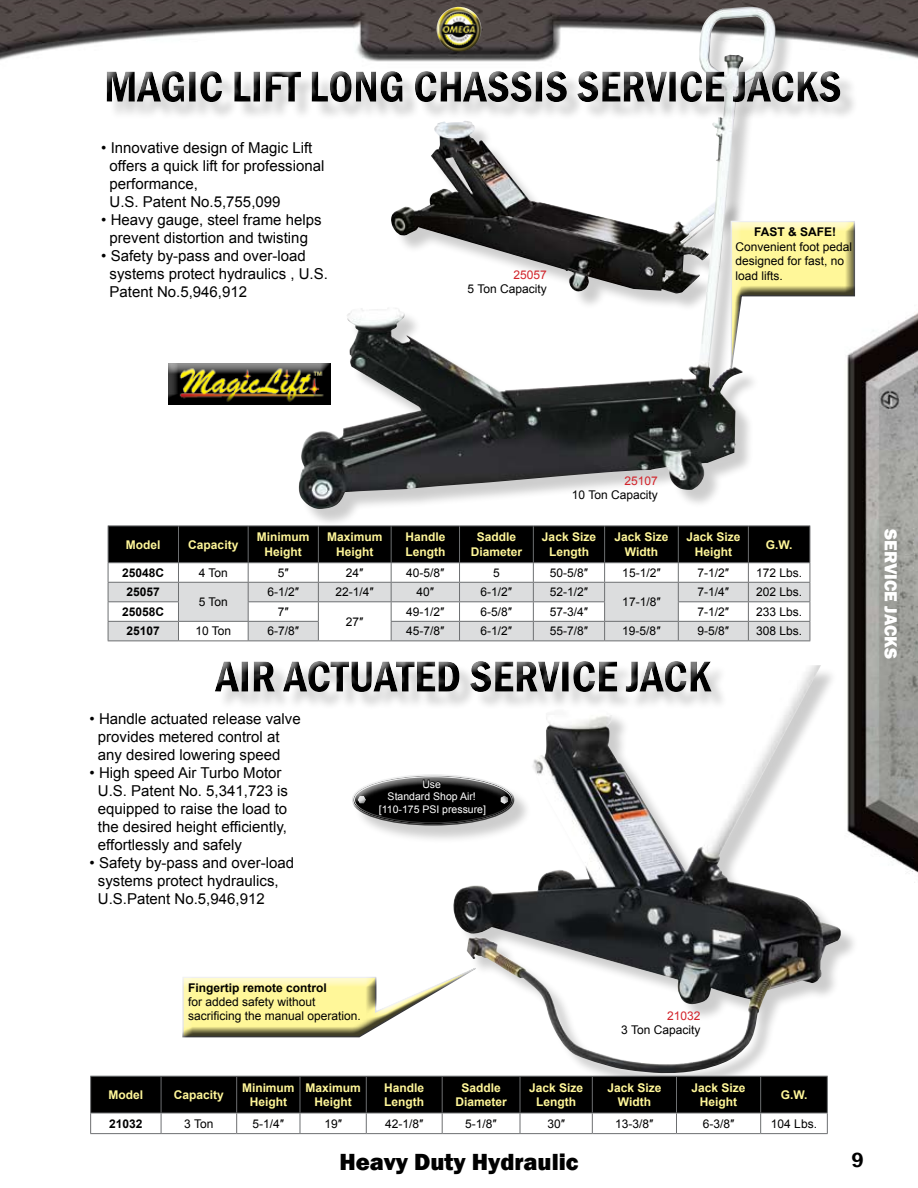
<style>
.page{position:relative;width:918px;height:1188px;background:#fff}
.page>*{position:absolute;margin:0;border:0;box-sizing:border-box;transform-origin:0 0}
.t1{font:800 24px "Franklin Gothic";color:#000}
.t2{font:600 21px "Franklin Gothic";color:#000}
.t3{font:800 18px "Franklin Gothic";color:#fff}
.t4{font:15px/18px "Arial";color:#000}
.t5{font:12px/14.4px "Arial";color:#000}
.t6{font:700 12px/14.4px "Arial";color:#fff799;text-align:center}
.t7{font:700 12px "Arial";color:#000}
.t8{font:12px "Arial";color:#d2232a}
.t9{font:10.5px/12.6px "Arial";color:#fff;text-align:center}
</style>
<div class="page">
<img style="left:0;top:0;width:918px;height:60px">
<img style="left:847px;top:312px;width:71px;height:355px">
<img style="left:436px;top:7px;width:21px;height:2px">
<div style="left:301px;top:9px;width:585px;height:568px;background:#000;opacity:.2"></div>
<img style="left:699px;top:7px;width:49px;height:49px">
<svg style="left:108px;top:526px;width:703px;height:115px"></svg>
<hr style="left:391px;top:640px;width:69px;height:1px;background:#6d6f71">
<hr style="left:460px;top:640px;width:73px;height:1px;background:#6d6f71">
<hr style="left:533px;top:640px;width:72px;height:1px;background:#6d6f71">
<hr style="left:605px;top:640px;width:73px;height:1px;background:#6d6f71">
<hr style="left:678px;top:640px;width:70px;height:1px;background:#6d6f71">
<hr style="left:748px;top:640px;width:62px;height:1px;background:#6d6f71">
<div style="left:109px;top:74px;width:809px;height:82px;background:#000;opacity:.2"></div>
<div style="left:91px;top:56px;width:796px;height:61px;background:#000;opacity:.75"></div>
<div style="left:167px;top:360px;width:165px;height:45px;background:#000;opacity:.75"></div>
<div style="left:730px;top:215px;width:126px;height:153px;background:#000;opacity:.75"></div>
<div style="left:455px;top:667px;width:463px;height:461px;background:#000;opacity:.2"></div>
<img style="left:453px;top:667px;width:344px;height:406px">
<svg style="left:90px;top:1076px;width:738px;height:57px"></svg>
<hr style="left:90px;top:1133px;width:71px;height:1px;background:#6d6f71">
<hr style="left:161px;top:1133px;width:76px;height:1px;background:#6d6f71">
<hr style="left:237px;top:1133px;width:63px;height:1px;background:#6d6f71">
<hr style="left:300px;top:1133px;width:66px;height:1px;background:#6d6f71">
<hr style="left:366px;top:1133px;width:76px;height:1px;background:#6d6f71">
<hr style="left:442px;top:1133px;width:78px;height:1px;background:#6d6f71">
<hr style="left:520px;top:1133px;width:72px;height:1px;background:#6d6f71">
<hr style="left:592px;top:1133px;width:84px;height:1px;background:#6d6f71">
<hr style="left:676px;top:1133px;width:85px;height:1px;background:#6d6f71">
<hr style="left:761px;top:1133px;width:67px;height:1px;background:#6d6f71">
<div style="left:217px;top:664px;width:574px;height:82px;background:#000;opacity:.2"></div>
<div style="left:203px;top:646px;width:554px;height:61px;background:#000;opacity:.75"></div>
<div style="left:354px;top:776px;width:208px;height:98px;background:#fff"></div>
<div style="left:340px;top:761px;width:189px;height:78px;background:#000;opacity:.75"></div>
<div style="left:357px;top:795px;width:11px;height:11px;background:#000;opacity:.75"></div>
<div style="left:500px;top:794px;width:10px;height:10px;background:#000;opacity:.75"></div>
<svg style="left:379px;top:779px;width:107px;height:37px"></svg>
<div style="left:172px;top:966px;width:304px;height:72px;background:#000;opacity:.75"></div>
<p class="t4" style="left:110px;top:139px;width:216px;text-indent:-8px">• Innovative design of Magic Lift offers a quick lift for professional performance,<br>U.S. Patent No.5,755,099</p>
<p class="t4" style="left:101px;top:211px;width:222px;text-align:center">• Heavy gauge, steel frame helps prevent distortion and twisting</p>
<p class="t4" style="left:110px;top:247px;width:220px;text-indent:-8px">• Safety by-pass and over-load systems protect hydraulics , U.S.<br>Patent No.5,946,912</p>
<p class="t8" style="left:513px;top:267px;width:35px">25057</p>
<p class="t5" style="left:468px;top:282px;width:81px">5 Ton Capacity</p>
<p class="t7" style="left:754px;top:224px;width:84px">FAST &amp; SAFE!</p>
<p class="t5" style="left:735px;top:240px;width:118px">Convenient foot pedal designed for fast, no load lifts.</p>
<p class="t8" style="left:624px;top:472px;width:35px">25107</p>
<p class="t5" style="left:572px;top:488px;width:87px">10 Ton Capacity</p>
<p class="t6" style="left:126px;top:538px;width:36px">Model</p>
<p class="t6" style="left:188px;top:538px;width:52px">Capacity</p>
<p class="t6" style="left:257px;top:530px;width:54px">Minimum<br>Height</p>
<p class="t6" style="left:327px;top:530px;width:57px">Maximum<br>Height</p>
<p class="t6" style="left:405px;top:530px;width:42px;text-align:left">Handle<br>Length</p>
<p class="t6" style="left:471px;top:530px;width:53px">Saddle<br>Diameter</p>
<p class="t6" style="left:542px;top:530px;width:56px">Jack Size<br>Length</p>
<p class="t6" style="left:614px;top:530px;width:56px">Jack Size<br>Width</p>
<p class="t6" style="left:686px;top:530px;width:56px">Jack Size<br>Height</p>
<p class="t6" style="left:766px;top:538px;width:28px">G.W.</p>
<p class="t7" style="left:122px;top:565px;width:44px">25048C</p>
<p class="t5" style="left:199px;top:566px;width:31px">4 Ton</p>
<p class="t5" style="left:278px;top:566px;width:12px">5″</p>
<p class="t5" style="left:346px;top:566px;width:19px">24″</p>
<p class="t5" style="left:406px;top:566px;width:40px">40-5/8″</p>
<p class="t5" style="left:493px;top:566px;width:8px">5</p>
<p class="t5" style="left:550px;top:566px;width:40px">50-5/8″</p>
<p class="t5" style="left:622px;top:566px;width:40px">15-1/2″</p>
<p class="t5" style="left:698px;top:566px;width:33px">7-1/2″</p>
<p class="t5" style="left:756px;top:566px;width:48px">172 Lbs.</p>
<p class="t7" style="left:127px;top:584px;width:35px">25057</p>
<p class="t5" style="left:199px;top:595px;width:31px">5 Ton</p>
<p class="t5" style="left:267px;top:585px;width:33px">6-1/2″</p>
<p class="t5" style="left:336px;top:585px;width:40px">22-1/4″</p>
<p class="t5" style="left:417px;top:585px;width:19px">40″</p>
<p class="t5" style="left:481px;top:585px;width:33px">6-1/2″</p>
<p class="t5" style="left:550px;top:585px;width:40px">52-1/2″</p>
<p class="t5" style="left:698px;top:585px;width:33px">7-1/4″</p>
<p class="t5" style="left:756px;top:585px;width:48px">202 Lbs.</p>
<p class="t5" style="left:622px;top:595px;width:40px">17-1/8″</p>
<p class="t5" style="left:406px;top:605px;width:40px">49-1/2″</p>
<p class="t5" style="left:481px;top:605px;width:33px">6-5/8″</p>
<p class="t5" style="left:550px;top:605px;width:40px">57-3/4″</p>
<p class="t5" style="left:698px;top:605px;width:33px">7-1/2″</p>
<p class="t5" style="left:756px;top:605px;width:48px">233 Lbs.</p>
<p class="t7" style="left:122px;top:604px;width:44px">25058C</p>
<p class="t5" style="left:278px;top:605px;width:12px">7″</p>
<p class="t5" style="left:346px;top:614px;width:19px">27″</p>
<p class="t7" style="left:127px;top:623px;width:35px">25107</p>
<p class="t5" style="left:195px;top:624px;width:37px">10 Ton</p>
<p class="t5" style="left:267px;top:624px;width:33px">6-7/8″</p>
<p class="t5" style="left:406px;top:624px;width:40px">45-7/8″</p>
<p class="t5" style="left:481px;top:624px;width:33px">6-1/2″</p>
<p class="t5" style="left:550px;top:624px;width:40px">55-7/8″</p>
<p class="t5" style="left:622px;top:624px;width:40px">19-5/8″</p>
<p class="t5" style="left:698px;top:624px;width:33px">9-5/8″</p>
<p class="t5" style="left:756px;top:624px;width:48px">308 Lbs.</p>
<p class="t4" style="left:98px;top:710px;width:204px;text-indent:-8px">• Handle actuated release valve provides metered control at any desired lowering speed</p>
<p class="t4" style="left:98px;top:764px;width:192px;text-indent:-8px">• High speed Air Turbo Motor<br>U.S. Patent No. 5,341,723 is equipped to raise the load to the desired height efficiently, effortlessly and safely</p>
<p class="t4" style="left:98px;top:854px;width:198px;text-indent:-8px">• Safety by-pass and over-load systems protect hydraulics,<br>U.S.Patent No.5,946,912</p>
<p class="t9" style="left:379px;top:778px;width:109px">Use<br>Standard Shop Air! [110-175 PSI pressure]</p>
<p class="t3" style="left:902px;top:529px;width:131px;rotate:90deg">SERVICE JACKS</p>
<p class="t7" style="left:188px;top:980px;width:140px">Fingertip remote control</p>
<p class="t5" style="left:188px;top:995px;width:174px">for added safety without sacrificing the manual operation.</p>
<p class="t8" style="left:667px;top:1008px;width:35px">21032</p>
<p class="t5" style="left:621px;top:1023px;width:81px">3 Ton Capacity</p>
<p class="t6" style="left:109px;top:1088px;width:36px">Model</p>
<p class="t6" style="left:174px;top:1088px;width:52px">Capacity</p>
<p class="t6" style="left:242px;top:1081px;width:54px">Minimum<br>Height</p>
<p class="t6" style="left:305px;top:1081px;width:57px">Maximum<br>Height</p>
<p class="t6" style="left:384px;top:1081px;width:42px;text-align:left">Handle<br>Length</p>
<p class="t6" style="left:455px;top:1081px;width:53px">Saddle<br>Diameter</p>
<p class="t6" style="left:529px;top:1081px;width:56px">Jack Size<br>Length</p>
<p class="t6" style="left:607px;top:1081px;width:56px">Jack Size<br>Width</p>
<p class="t6" style="left:692px;top:1081px;width:56px">Jack Size<br>Height</p>
<p class="t6" style="left:781px;top:1088px;width:28px">G.W.</p>
<p class="t7" style="left:109px;top:1116px;width:35px">21032</p>
<p class="t5" style="left:184px;top:1116px;width:31px">3 Ton</p>
<p class="t5" style="left:253px;top:1116px;width:33px">5-1/4″</p>
<p class="t5" style="left:324px;top:1116px;width:19px">19″</p>
<p class="t5" style="left:385px;top:1116px;width:40px">42-1/8″</p>
<p class="t5" style="left:465px;top:1116px;width:33px">5-1/8″</p>
<p class="t5" style="left:547px;top:1116px;width:19px">30″</p>
<p class="t5" style="left:615px;top:1116px;width:40px">13-3/8″</p>
<p class="t5" style="left:703px;top:1116px;width:33px">6-3/8″</p>
<p class="t5" style="left:771px;top:1116px;width:48px">104 Lbs.</p>
<h1 class="t1" style="left:339px;top:1146px;width:240px">Heavy Duty Hydraulic</h1>
<h2 class="t2" style="left:852px;top:1147px;width:14px">9</h2>
</div>
